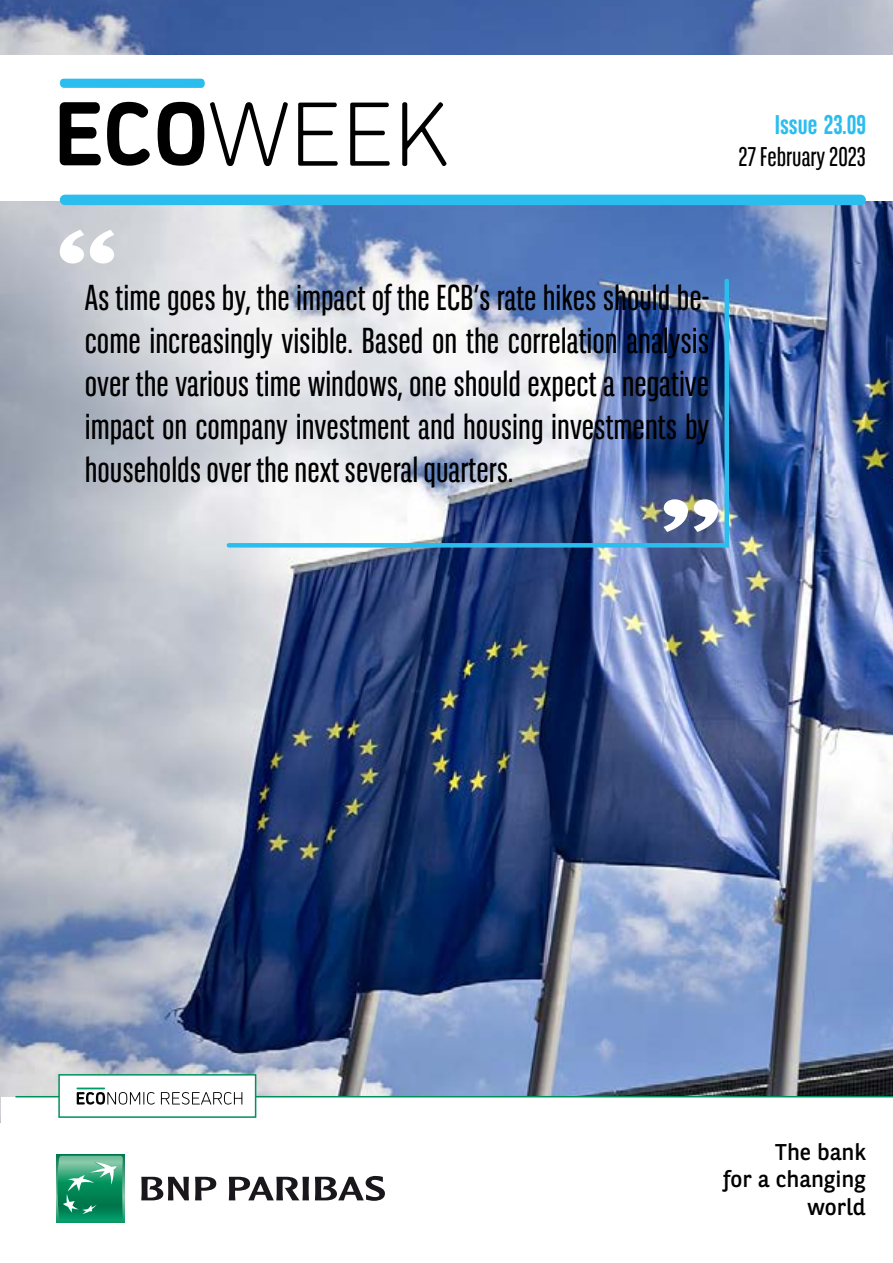
<style>
.page{position:relative;width:893px;height:1263px;background:#fff}
.page>*{position:absolute;margin:0;border:0;box-sizing:border-box;transform-origin:0 0}
.t1{font:36px/43.2px "BNPP Sans Condensed";color:#000;text-align:justify}
.t2{font:27px "BNPP Sans Condensed";color:#000}
.t3{font:700 27px "BNPP Sans Condensed";color:#2abdee}
.t4{font:22.8px/27.3px "BNPP Sans";color:#000;text-align:right}
</style>
<div class="page">
<img style="left:0;top:0;width:893px;height:1123px">
<div style="left:1px;top:1097px;width:892px;height:166px;background:#fff"></div>
<div style="left:1px;top:55px;width:892px;height:146px;background:#fff"></div>
<hr style="left:15px;top:1096px;width:878px;height:1px;background:#00915b">
<div style="left:56px;top:1154px;width:68px;height:68px;background:#119263"></div>
<svg style="left:57px;top:1156px;width:66px;height:64px;background:#35a178"></svg>
<svg style="left:141px;top:1177px;width:48px;height:23px"></svg>
<svg style="left:195px;top:1177px;width:21px;height:23px"></svg>
<svg style="left:229px;top:1177px;width:80px;height:23px"></svg>
<svg style="left:315px;top:1176px;width:70px;height:25px"></svg>
<div style="left:58px;top:1074px;width:198px;height:44px;background:#fff;border:2px solid #00915b"></div>
<div style="left:65px;top:195px;width:796px;height:10px;background:#2abdee"></div>
<svg style="left:60px;top:102px;width:41px;height:63px"></svg>
<svg style="left:107px;top:102px;width:43px;height:64px"></svg>
<svg style="left:158px;top:102px;width:46px;height:64px"></svg>
<svg style="left:59px;top:79px;width:146px;height:9px"></svg>
<svg style="left:210px;top:102px;width:78px;height:64px"></svg>
<svg style="left:298px;top:103px;width:40px;height:63px"></svg>
<svg style="left:350px;top:103px;width:40px;height:63px"></svg>
<svg style="left:402px;top:102px;width:44px;height:64px"></svg>
<svg style="left:161px;top:1092px;width:81px;height:12px"></svg>
<svg style="left:76px;top:1087px;width:79px;height:17px"></svg>
<svg style="left:60px;top:230px;width:54px;height:33px"></svg>
<img style="left:224px;top:276px;width:507px;height:274px">
<p class="t3" style="left:775px;top:109px;width:93px">Issue 23.09</p>
<p class="t2" style="left:739px;top:140px;width:129px">27 February 2023</p>
<p class="t1" style="left:85px;top:275px;width:626px">As time goes by, the impact of the ECB’s rate hikes should be&shy;come increasingly visible. Based on the correlation analysis over the various time windows, one should expect a negative impact on company investment and housing investments by households over the next several quarters.</p>
<p class="t4" style="left:723px;top:1137px;width:144px">The bank<br>for a changing world</p>
</div>
